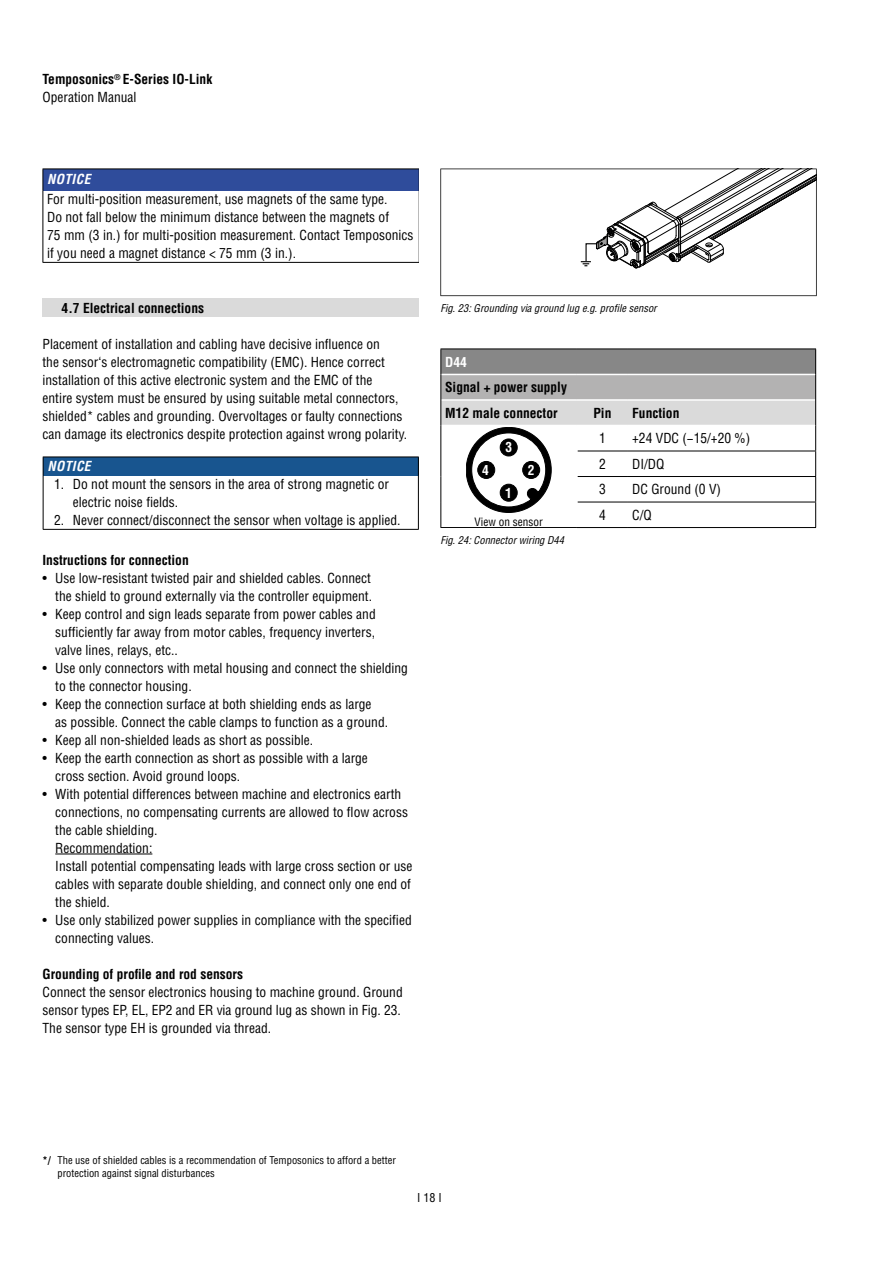
<style>
.page{position:relative;width:893px;height:1263px;background:#fff}
.page>*{position:absolute;margin:0;border:0;box-sizing:border-box;transform-origin:0 0}
.Continous_Text{font:condensed 13.5px/18px "Helvetica LT Std";color:#000}
.t1{font:condensed 13.5px/18px "Helvetica LT Pro";color:#000}
.Topic{font:700 condensed 13.5px/18px "Helvetica LT Std";color:#000}
.t2{font:700 condensed 13.5px/25.5px "Helvetica LT Pro";color:#000}
.Fließtext{font:italic 700 condensed 13.5px "Helvetica LT Std";letter-spacing:.03em;color:#fff}
.t3{font:700 condensed 13.5px "Helvetica LT Std";color:#fff}
.t4{font:condensed 12px "Helvetica LT Std";color:#000}
.t5{font:condensed 11.25px "Helvetica LT Pro";color:#000}
.t6{font:condensed 10.5px/12.6px "Helvetica LT Std";color:#000}
.Continous_Text-2{font:italic condensed 10.5px "Helvetica LT Std";color:#000}
.s1{font-weight:400}
.s2{font-weight:700;font-style:italic;color:#fff}
.s3{color:#fff}
.s4{font-weight:700}
</style>
<div class="page">
<div style="left:43px;top:299px;width:376px;height:18px;background:#dadada"></div>
<hr style="left:55px;top:854px;width:97px;height:1px;background:#000">
<div style="left:43px;top:457px;width:375px;height:18px;background:#18558f"></div>
<hr style="left:43px;top:475px;width:1px;height:54px;background:#000">
<hr style="left:418px;top:475px;width:1px;height:54px;background:#000">
<hr style="left:43px;top:529px;width:376px;height:1px;background:#000">
<hr style="left:43px;top:457px;width:376px;height:1px;background:#000">
<svg style="left:43px;top:457px;width:1px;height:18px"></svg>
<svg style="left:418px;top:457px;width:1px;height:18px"></svg>
<hr style="left:440px;top:527px;width:137px;height:1px;background:#000">
<hr style="left:577px;top:527px;width:51px;height:1px;background:#000">
<hr style="left:628px;top:527px;width:188px;height:1px;background:#000">
<svg style="left:440px;top:349px;width:376px;height:178px"></svg>
<div style="left:523px;top:461px;width:17px;height:17px;background:#000;border-radius:50%"></div>
<div style="left:522px;top:461px;width:18px;height:18px;border:1px solid #000;border-radius:50%"></div>
<div style="left:500px;top:484px;width:17px;height:17px;background:#000;border-radius:50%"></div>
<div style="left:500px;top:484px;width:17px;height:17px;border:1px solid #000;border-radius:50%"></div>
<div style="left:500px;top:439px;width:17px;height:17px;background:#000;border-radius:50%"></div>
<div style="left:500px;top:439px;width:17px;height:17px;border:1px solid #000;border-radius:50%"></div>
<div style="left:478px;top:461px;width:17px;height:17px;background:#000;border-radius:50%"></div>
<div style="left:478px;top:461px;width:17px;height:18px;border:1px solid #000;border-radius:50%"></div>
<div style="left:43px;top:169px;width:376px;height:21px;background:#2f4c9b"></div>
<hr style="left:43px;top:190px;width:1px;height:72px;background:#000">
<hr style="left:419px;top:190px;width:1px;height:72px;background:#000">
<hr style="left:43px;top:262px;width:376px;height:1px;background:#000">
<hr style="left:43px;top:169px;width:376px;height:1px;background:#000">
<svg style="left:43px;top:169px;width:1px;height:21px"></svg>
<svg style="left:440px;top:169px;width:377px;height:127px"></svg>
<p class="Topic" style="left:43px;top:70px;width:171px">Temposonics<sup>®</sup> E-Series IO-Link<br><span class="s1">Operation Manual</span></p>
<p class="t1" style="left:47px;top:170px;width:342px;line-height:19.6px"><span class="s2">NOTICE<br></span>For multi-position measurement, use magnets of the same type.</p>
<p class="t1" style="left:47px;top:208px;width:368px">Do not fall below the minimum distance between the magnets of<br>75 mm (3 in.) for multi-position measurement. Contact Temposonics if you need a magnet distance &lt; 75 mm (3 in.).</p>
<p class="Topic" style="left:62px;top:299px;width:144px">4.7 Electrical connections</p>
<p class="Continous_Text" style="left:43px;top:335px;width:344px">Placement of installation and cabling have decisive influence on the sensor‘s electromagnetic compatibility (EMC). Hence correct</p>
<p class="Continous_Text" style="left:43px;top:371px;width:366px">installation of this active electronic system and the EMC of the<br>entire system must be ensured by using suitable metal connectors, shielded* cables and grounding. Overvoltages or faulty connections can damage its electronics despite protection against wrong polarity.</p>
<p class="Fließtext" style="left:47px;top:457px;width:45px">NOTICE</p>
<p class="Continous_Text" style="left:73px;top:475px;width:318px;text-indent:-19px">1. Do not mount the sensors in the area of strong magnetic or electric noise fields.</p>
<p class="Continous_Text" style="left:54px;top:511px;width:348px">2. Never connect/disconnect the sensor when voltage is applied.</p>
<p class="Topic" style="left:43px;top:551px;width:148px">Instructions for connection</p>
<p class="Continous_Text" style="left:43px;top:569px;width:331px;text-align:right">• Use low-resistant twisted pair and shielded cables. Connect the shield to ground externally via the controller equipment.</p>
<p class="Continous_Text" style="left:55px;top:605px;width:322px;text-align:justify;text-indent:-13px">• Keep control and sign leads separate from power cables and sufficiently far away from motor cables, frequency inverters, valve lines, relays, etc..</p>
<p class="Continous_Text" style="left:55px;top:659px;width:354px;text-indent:-13px">• Use only connectors with metal housing and connect the shielding to the connector housing.</p>
<p class="Continous_Text" style="left:55px;top:695px;width:334px;text-indent:-13px">• Keep the connection surface at both shielding ends as large<br>as possible. Connect the cable clamps to function as a ground.</p>
<p class="Continous_Text" style="left:43px;top:731px;width:272px">• Keep all non-shielded leads as short as possible.</p>
<p class="Continous_Text" style="left:55px;top:749px;width:314px;text-indent:-13px">• Keep the earth connection as short as possible with a large cross section. Avoid ground loops.</p>
<p class="Continous_Text" style="left:55px;top:785px;width:359px;text-indent:-13px">• With potential differences between machine and electronics earth connections, no compensating currents are allowed to flow across the cable shielding.<br>Recommendation:<br>Install potential compensating leads with large cross section or use cables with separate double shielding, and connect only one end of the shield.</p>
<p class="Continous_Text" style="left:55px;top:911px;width:358px;text-indent:-13px">• Use only stabilized power supplies in compliance with the specified connecting values.</p>
<p class="Topic" style="left:43px;top:965px;width:202px">Grounding of profile and rod sensors</p>
<p class="Continous_Text" style="left:43px;top:983px;width:362px">Connect the sensor electronics housing to machine ground. Ground sensor types EP, EL, EP2 and ER via ground lug as shown in Fig. 23.<br>The sensor type EH is grounded via thread.</p>
<p class="Continous_Text-2" style="left:440px;top:302px;width:218px">Fig. 23: Grounding via ground lug e.g. profile sensor</p>
<p class="t2" style="left:445px;top:348px;width:123px"><span class="s3">D44<br></span>Signal + power supply<br>M12 male connector</p>
<p class="t3" style="left:482px;top:461px;width:8px">4</p>
<p class="t3" style="left:506px;top:439px;width:8px">3</p>
<p class="t3" style="left:505px;top:484px;width:8px">1</p>
<p class="t3" style="left:528px;top:461px;width:8px">2</p>
<p class="t5" style="left:475px;top:515px;width:70px">View on sensor</p>
<p class="Continous_Text-2" style="left:440px;top:533px;width:125px">Fig. 24: Connector wiring D44</p>
<p class="t2" style="left:593px;top:400px;width:20px">Pin</p>
<p class="t2" style="left:632px;top:400px;width:49px">Function</p>
<p class="t1" style="left:599px;top:429px;width:8px">1</p>
<p class="t1" style="left:632px;top:429px;width:120px">+24 VDC (−15/+20 %)</p>
<p class="t1" style="left:599px;top:455px;width:8px">2</p>
<p class="t1" style="left:632px;top:455px;width:34px">DI/DQ</p>
<p class="t1" style="left:599px;top:480px;width:8px">3</p>
<p class="t1" style="left:632px;top:480px;width:90px">DC Ground (0 V)</p>
<p class="t1" style="left:599px;top:506px;width:8px">4</p>
<p class="t1" style="left:632px;top:506px;width:21px">C/Q</p>
<p class="t6" style="left:58px;top:1154px;width:340px;text-indent:-15px"><span class="s4">*/</span> The use of shielded cables is a recommendation of Temposonics to afford a better protection against signal disturbances</p>
<p class="t4" style="left:417px;top:1190px;width:26px">I 18 I</p>
</div>
